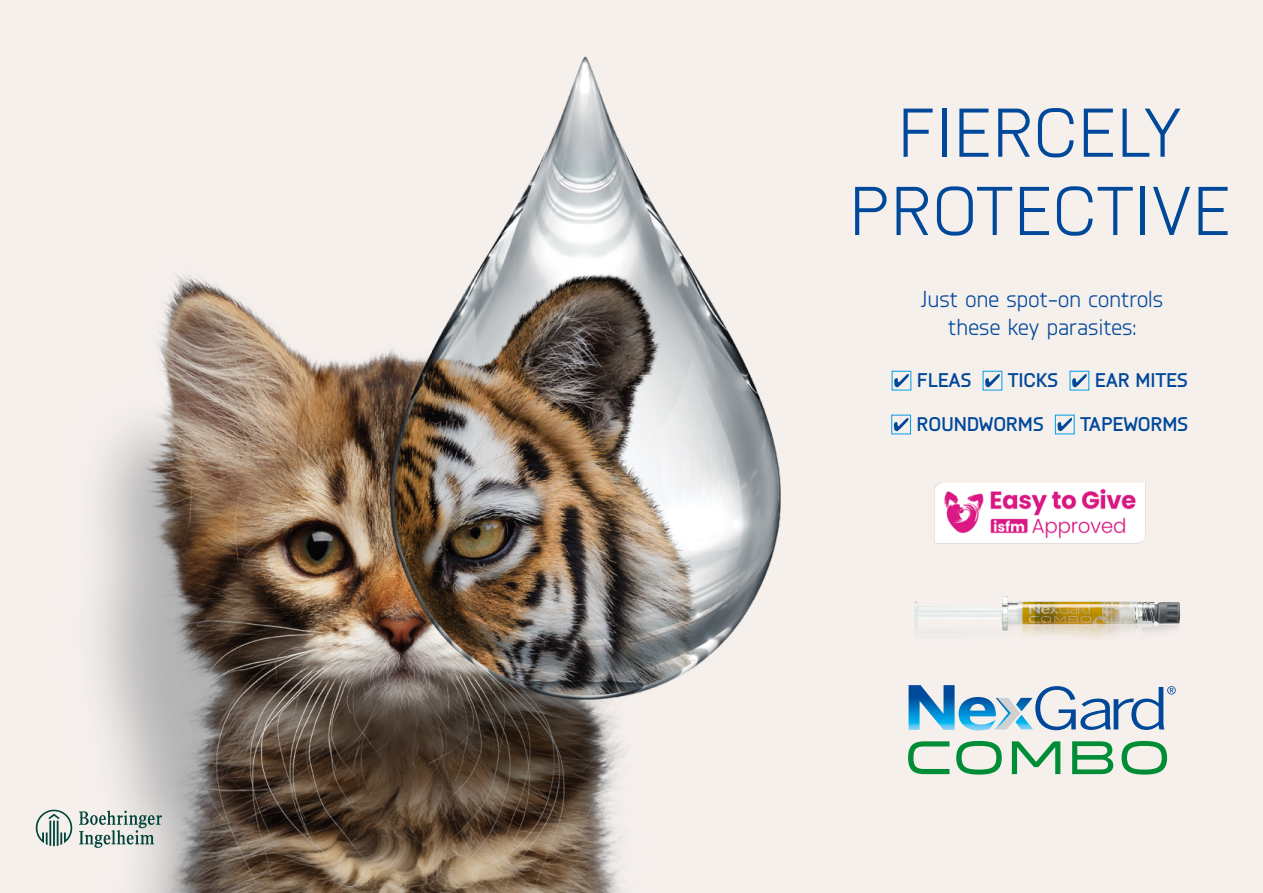
<style>
.page{position:relative;width:1263px;height:893px;background:#fff}
.page>*{position:absolute;margin:0;border:0;box-sizing:border-box;transform-origin:0 0}
.t1{font:68.85px/78.3px "Knul";color:#00489a;text-align:center}
.t2{font:23.1px/27.8px "Knul";letter-spacing:.01em;color:#00489a;text-align:center}
.t3{font:700 19.8px "Knul";letter-spacing:-.01em;color:#00489a}
</style>
<div class="page">
<div style="left:1px;top:0;width:1262px;height:893px;background:#f6f0ed"></div>
<svg style="left:908px;top:741px;width:41px;height:33px"></svg>
<svg style="left:956px;top:741px;width:46px;height:34px"></svg>
<svg style="left:1012px;top:741px;width:48px;height:33px"></svg>
<svg style="left:1072px;top:741px;width:41px;height:33px"></svg>
<svg style="left:1121px;top:741px;width:46px;height:34px"></svg>
<svg style="left:908px;top:685px;width:268px;height:45px"></svg>
<svg style="left:894px;top:374px;width:15px;height:13px"></svg>
<svg style="left:985px;top:374px;width:15px;height:13px"></svg>
<svg style="left:1072px;top:374px;width:15px;height:13px"></svg>
<div style="left:891px;top:415px;width:20px;height:19px;border:1px solid #009fe3"></div>
<svg style="left:894px;top:418px;width:14px;height:13px"></svg>
<svg style="left:1057px;top:418px;width:15px;height:13px"></svg>
<img style="left:934px;top:482px;width:212px;height:62px">
<img style="left:35px;top:56px;width:746px;height:837px">
<svg style="left:36px;top:810px;width:36px;height:36px"></svg>
<svg style="left:79px;top:811px;width:83px;height:37px"></svg>
<img style="left:914px;top:596px;width:267px;height:43px">
<h1 class="t1" style="left:849px;top:91px;width:384px">FIERCELY<br>PROTECTIVE</h1>
<p class="t2" style="left:921px;top:284px;width:244px">Just one spot-on controls these key parasites:</p>
<p class="t3" style="left:917px;top:366px;width:56px">FLEAS</p>
<p class="t3" style="left:1008px;top:366px;width:52px">TICKS</p>
<p class="t3" style="left:1095px;top:366px;width:94px">EAR MITES</p>
<p class="t3" style="left:916px;top:410px;width:129px">ROUNDWORMS</p>
<p class="t3" style="left:1080px;top:410px;width:109px">TAPEWORMS</p>
</div>
